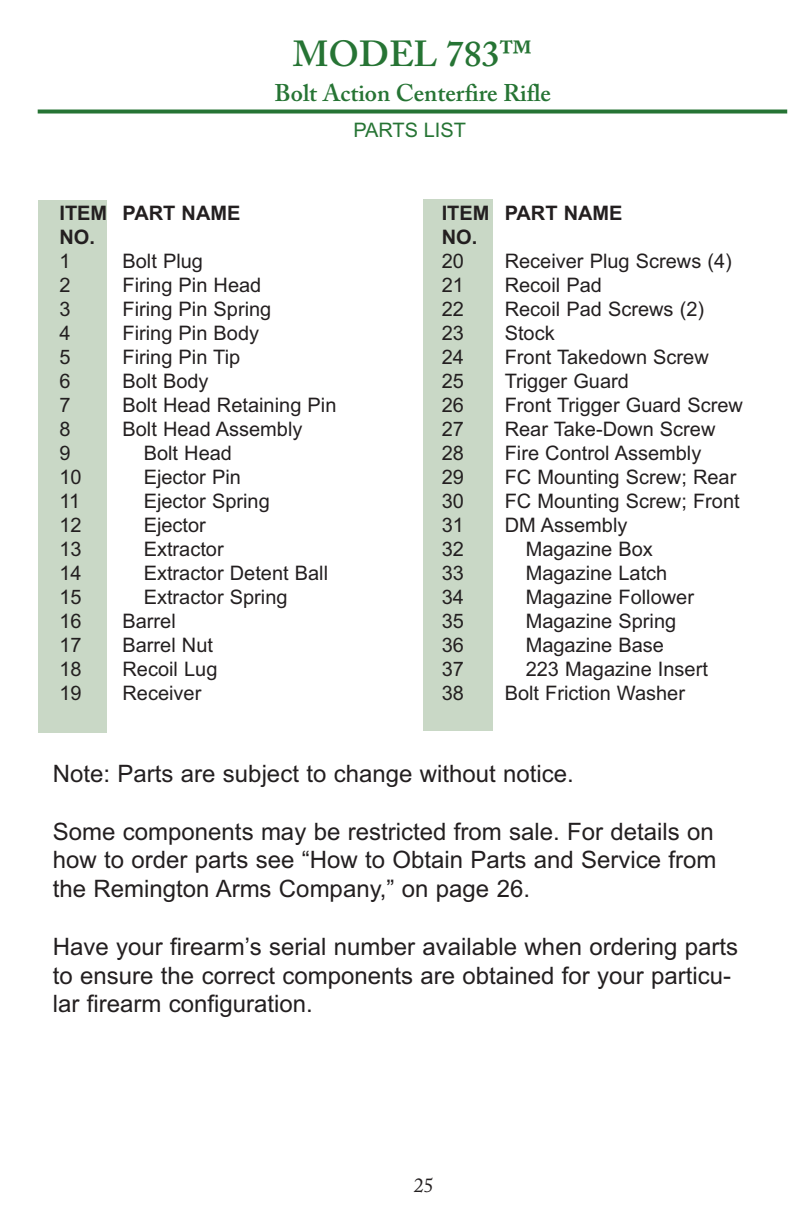
<style>
.page{position:relative;width:792px;height:1224px;background:#fff}
.page>*{position:absolute;margin:0;border:0;box-sizing:border-box;transform-origin:0 0}
.t1{font:600 36px "Adobe Caslon Pro";color:#267434}
.t2{font:24px/28.8px "Arial";color:#231f20;text-align:justify}
.t3{font:600 24px "Adobe Caslon Pro";color:#267434}
.t4{font:20px "Arial";color:#231f20}
.t5{font:700 20px/24px "Arial";color:#231f20}
.t6{font:20px "Arial";color:#267434}
.t7{font:20px "Adobe Caslon Pro";color:#231f20}
</style>
<div class="page">
<div style="left:38px;top:200px;width:69px;height:533px;background:#c9d8c6"></div>
<div style="left:423px;top:199px;width:70px;height:532px;background:#c9d8c6"></div>
<svg style="left:38px;top:110px;width:749px;height:4px;background:#40844c"></svg>
<h1 class="t1" style="left:293px;top:41px;width:241px">MODEL 783™</h1>
<p class="t3" style="left:275px;top:84px;width:278px">Bolt Action Centerfire Rifle</p>
<p class="t6" style="left:353px;top:118px;width:114px">PARTS LIST</p>
<p class="t5" style="left:59px;top:202px;width:182px">ITEM PART NAME<br>NO.</p>
<p class="t4" style="left:59px;top:250px;width:13px">1</p>
<p class="t4" style="left:122px;top:250px;width:82px">Bolt Plug</p>
<p class="t4" style="left:59px;top:274px;width:13px">2</p>
<p class="t4" style="left:122px;top:274px;width:140px">Firing Pin Head</p>
<p class="t4" style="left:59px;top:298px;width:13px">3</p>
<p class="t4" style="left:122px;top:298px;width:150px">Firing Pin Spring</p>
<p class="t4" style="left:59px;top:322px;width:13px">4</p>
<p class="t4" style="left:122px;top:322px;width:138px">Firing Pin Body</p>
<p class="t4" style="left:59px;top:346px;width:13px">5</p>
<p class="t4" style="left:122px;top:346px;width:119px">Firing Pin Tip</p>
<p class="t4" style="left:59px;top:370px;width:13px">6</p>
<p class="t4" style="left:122px;top:370px;width:88px">Bolt Body</p>
<p class="t4" style="left:59px;top:394px;width:13px">7</p>
<p class="t4" style="left:122px;top:394px;width:215px">Bolt Head Retaining Pin</p>
<p class="t4" style="left:59px;top:418px;width:13px">8</p>
<p class="t4" style="left:122px;top:418px;width:182px">Bolt Head Assembly</p>
<p class="t4" style="left:59px;top:442px;width:13px">9</p>
<p class="t4" style="left:144px;top:442px;width:90px">Bolt Head</p>
<p class="t4" style="left:59px;top:466px;width:24px">10</p>
<p class="t4" style="left:144px;top:466px;width:99px">Ejector Pin</p>
<p class="t4" style="left:59px;top:490px;width:22px">11</p>
<p class="t4" style="left:144px;top:490px;width:128px">Ejector Spring</p>
<p class="t4" style="left:59px;top:514px;width:24px">12</p>
<p class="t4" style="left:144px;top:514px;width:64px">Ejector</p>
<p class="t4" style="left:59px;top:538px;width:24px">13</p>
<p class="t4" style="left:144px;top:538px;width:82px">Extractor</p>
<p class="t4" style="left:59px;top:562px;width:24px">14</p>
<p class="t4" style="left:144px;top:562px;width:186px">Extractor Detent Ball</p>
<p class="t4" style="left:59px;top:586px;width:24px">15</p>
<p class="t4" style="left:144px;top:586px;width:145px">Extractor Spring</p>
<p class="t4" style="left:59px;top:610px;width:24px">16</p>
<p class="t4" style="left:122px;top:610px;width:55px">Barrel</p>
<p class="t4" style="left:59px;top:634px;width:24px">17</p>
<p class="t4" style="left:122px;top:634px;width:92px">Barrel Nut</p>
<p class="t4" style="left:59px;top:658px;width:24px">18</p>
<p class="t4" style="left:122px;top:658px;width:97px">Recoil Lug</p>
<p class="t4" style="left:59px;top:682px;width:24px">19</p>
<p class="t4" style="left:122px;top:682px;width:80px">Receiver</p>
<p class="t5" style="left:442px;top:202px;width:182px">ITEM PART NAME<br>NO.</p>
<p class="t4" style="left:442px;top:250px;width:24px">20</p>
<p class="t4" style="left:505px;top:250px;width:229px">Receiver Plug Screws (4)</p>
<p class="t4" style="left:442px;top:274px;width:24px">21</p>
<p class="t4" style="left:505px;top:274px;width:99px">Recoil Pad</p>
<p class="t4" style="left:442px;top:298px;width:24px">22</p>
<p class="t4" style="left:505px;top:298px;width:201px">Recoil Pad Screws (2)</p>
<p class="t4" style="left:442px;top:322px;width:24px">23</p>
<p class="t4" style="left:505px;top:322px;width:52px">Stock</p>
<p class="t4" style="left:442px;top:346px;width:24px">24</p>
<p class="t4" style="left:505px;top:346px;width:206px">Front Takedown Screw</p>
<p class="t4" style="left:442px;top:370px;width:24px">25</p>
<p class="t4" style="left:505px;top:370px;width:126px">Trigger Guard</p>
<p class="t4" style="left:442px;top:394px;width:24px">26</p>
<p class="t4" style="left:505px;top:394px;width:240px">Front Trigger Guard Screw</p>
<p class="t4" style="left:442px;top:418px;width:24px">27</p>
<p class="t4" style="left:505px;top:418px;width:212px">Rear Take-Down Screw</p>
<p class="t4" style="left:442px;top:442px;width:24px">28</p>
<p class="t4" style="left:505px;top:442px;width:198px">Fire Control Assembly</p>
<p class="t4" style="left:442px;top:466px;width:24px">29</p>
<p class="t4" style="left:505px;top:466px;width:233px">FC Mounting Screw; Rear</p>
<p class="t4" style="left:442px;top:490px;width:24px">30</p>
<p class="t4" style="left:505px;top:490px;width:237px">FC Mounting Screw; Front</p>
<p class="t4" style="left:442px;top:514px;width:24px">31</p>
<p class="t4" style="left:505px;top:514px;width:124px">DM Assembly</p>
<p class="t4" style="left:442px;top:538px;width:24px">32</p>
<p class="t4" style="left:526px;top:538px;width:129px">Magazine Box</p>
<p class="t4" style="left:442px;top:562px;width:24px">33</p>
<p class="t4" style="left:526px;top:562px;width:143px">Magazine Latch</p>
<p class="t4" style="left:442px;top:586px;width:24px">34</p>
<p class="t4" style="left:526px;top:586px;width:170px">Magazine Follower</p>
<p class="t4" style="left:442px;top:610px;width:24px">35</p>
<p class="t4" style="left:526px;top:610px;width:152px">Magazine Spring</p>
<p class="t4" style="left:442px;top:634px;width:24px">36</p>
<p class="t4" style="left:526px;top:634px;width:140px">Magazine Base</p>
<p class="t4" style="left:442px;top:658px;width:24px">37</p>
<p class="t4" style="left:526px;top:658px;width:184px">223 Magazine Insert</p>
<p class="t4" style="left:442px;top:682px;width:24px">38</p>
<p class="t4" style="left:505px;top:682px;width:182px">Bolt Friction Washer</p>
<p class="t2" style="left:53px;top:759px;width:522px">Note: Parts are subject to change without notice.</p>
<p class="t2" style="left:53px;top:817px;width:665px">Some components may be restricted from sale. For details on how to order parts see “How to Obtain Parts and Service from the Remington Arms Company,” on page 26.</p>
<p class="t2" style="left:53px;top:932px;width:687px;text-align:left">Have your firearm’s serial number available when ordering parts to ensure the correct components are obtained for your particu&shy;lar firearm configuration.</p>
<p class="t7" style="left:414px;top:1177px;width:21px">25</p>
</div>
